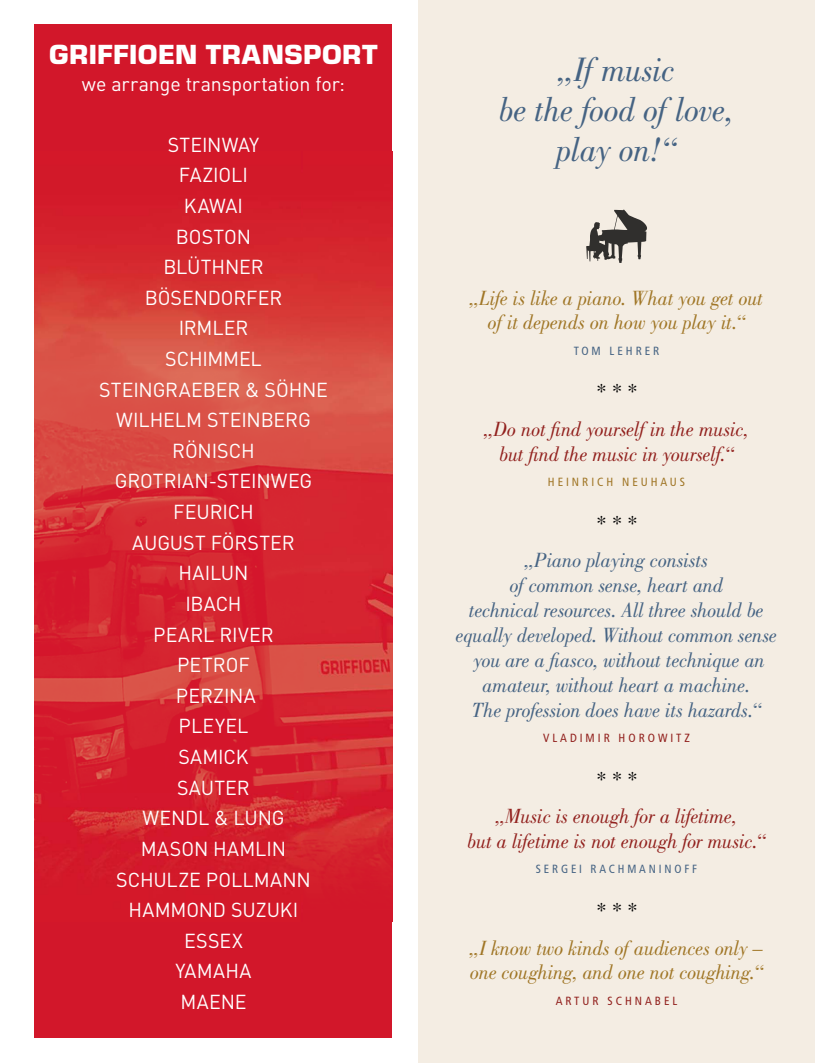
<style>
.page{position:relative;width:815px;height:1063px;background:#fff}
.page>*{position:absolute;margin:0;border:0;box-sizing:border-box;transform-origin:0 0}
.t1{font:italic 35px/40px "Bodoni Std";letter-spacing:-.015em;color:#456383;text-align:center;scale:.96 1}
.t2{font:900 28.75px "Eurostile";letter-spacing:.015em;color:#fff}
.t3{font:italic 21.25px/25px "Bodoni Std";letter-spacing:-.01em;color:#456383;text-align:center;scale:.96 1}
.t4{font:italic 21.25px/25px "Bodoni Std";letter-spacing:-.01em;color:#a07626;text-align:center;scale:.96 1}
.t5{font:italic 21.25px/25px "Bodoni Std";letter-spacing:-.015em;color:#92211e;text-align:center;scale:.96 1}
.t6{font:italic 21.25px "Bodoni Std";color:#000}
.t7{font:20px/30.6px "DIN";letter-spacing:-.005em;color:#fff;text-align:center}
.t8{font:condensed 11.88px "Frutiger LT Std";letter-spacing:.25em;color:#92211e}
.t9{font:condensed 11.88px "Frutiger LT Std";letter-spacing:.245em;color:#456383}
.t10{font:condensed 11.88px "Frutiger LT Std";letter-spacing:.25em;color:#a07626}
</style>
<div class="page">
<div style="left:418px;top:0;width:397px;height:1063px;background:#f4ede3"></div>
<svg style="left:586px;top:210px;width:61px;height:53px"></svg>
<div style="left:35px;top:25px;width:357px;height:1013px;background:#d2172a"></div>
<img style="left:35px;top:227px;width:357px;height:651px">
<h2 class="t2" style="left:49px;top:33px;width:330px">GRIFFIOEN TRANSPORT</h2>
<p class="t7" style="left:82px;top:68px;width:265px">we arrange transportation for:</p>
<p class="t7" style="left:99px;top:129px;width:230px">STEINWAY<br>FAZIOLI<br>KAWAI<br>BOSTON<br>BLÜTHNER<br>BÖSENDORFER<br>IRMLER<br>SCHIMMEL<br>STEINGRAEBER &amp; SÖHNE<br>WILHELM STEINBERG<br>RÖNISCH<br>GROTRIAN-STEINWEG<br>FEURICH<br>AUGUST FÖRSTER<br>HAILUN<br>IBACH<br>PEARL RIVER<br>PETROF<br>PERZINA<br>PLEYEL<br>SAMICK<br>SAUTER<br>WENDL &amp; LUNG<br>MASON HAMLIN<br>SCHULZE POLLMANN<br>HAMMOND SUZUKI<br>ESSEX<br>YAMAHA<br>MAENE</p>
<h1 class="t1" style="left:499px;top:50px;width:246px">„If music<br>be the food of love, play on!“</h1>
<p class="t4" style="left:470px;top:285px;width:307px">„Life is like a piano. What you get out of it depends on how you play it.“</p>
<p class="t9" style="left:574px;top:343px;width:87px">TOM LEHRER</p>
<p class="t6" style="left:596px;top:379px;width:43px">* * *</p>
<p class="t5" style="left:484px;top:416px;width:277px">„Do not find yourself in the music, but find the music in yourself.“</p>
<p class="t10" style="left:548px;top:475px;width:139px">HEINRICH NEUHAUS</p>
<p class="t6" style="left:596px;top:511px;width:43px">* * *</p>
<p class="t3" style="left:456px;top:548px;width:336px">„Piano playing consists<br>of common sense, heart and<br>technical resources. All three should be equally developed. Without common sense you are a fiasco, without technique an amateur, without heart a machine.<br>The profession does have its hazards.“</p>
<p class="t8" style="left:543px;top:731px;width:148px">VLADIMIR HOROWITZ</p>
<p class="t6" style="left:596px;top:767px;width:43px">* * *</p>
<p class="t5" style="left:468px;top:804px;width:312px">„Music is enough for a lifetime,<br>but a lifetime is not enough for music.“</p>
<p class="t9" style="left:536px;top:862px;width:163px">SERGEI RACHMANINOFF</p>
<p class="t6" style="left:596px;top:898px;width:43px">* * *</p>
<p class="t4" style="left:470px;top:935px;width:307px;text-align:left">„I know two kinds of audiences only – one coughing, and one not coughing.“</p>
<p class="t8" style="left:556px;top:993px;width:123px">ARTUR SCHNABEL</p>
</div>
